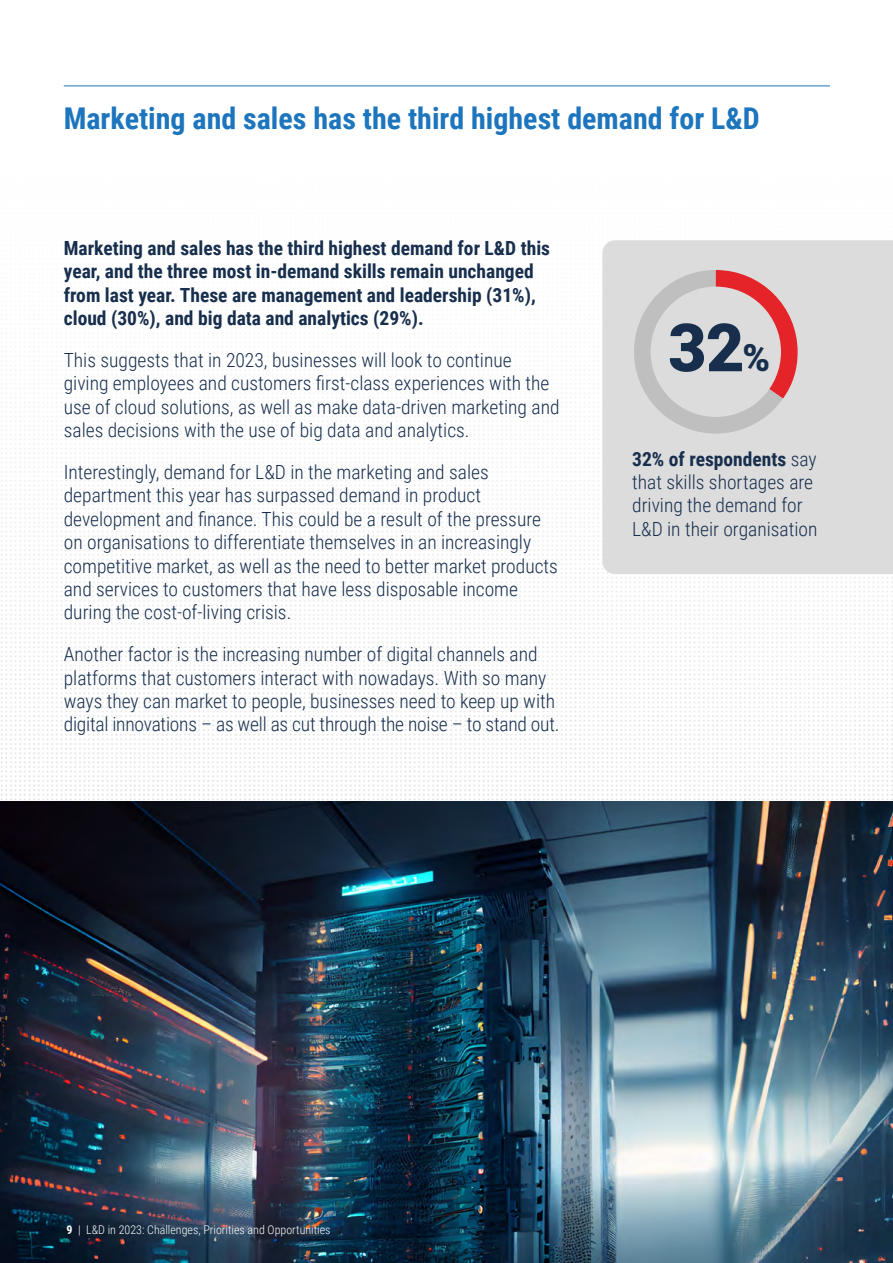
<style>
.page{position:relative;width:893px;height:1263px;background:#fff}
.page>*{position:absolute;margin:0;border:0;box-sizing:border-box;transform-origin:0 0}
.t1{font:900 66.6px "Roboto";color:#172e4d}
.t2{font:700 30px "Roboto Condensed";color:#1c75bd}
.t3{font:300 19.5px/23.4px "Roboto Condensed";color:#172e4d}
.t4{font:700 19.5px/23.4px "Roboto Condensed";color:#172e4d}
.t5{font:300 12px "Roboto Condensed";color:#fff}
.s1{font-size:37.35px}
.s2{font-weight:700}
</style>
<div class="page">
<img style="left:1px;top:365px;width:892px;height:435px">
<hr style="left:0;top:0;width:1px;height:1263px;background:#dbdbdb">
<svg style="left:0;top:240px;width:1px;height:294px"></svg>
<hr style="left:64px;top:86px;width:766px;height:1px;background:#1c75bd">
<img style="left:0;top:801px;width:893px;height:462px">
<div style="left:602px;top:240px;width:291px;height:334px;background:#dcdcdc"></div>
<svg style="left:632px;top:270px;width:166px;height:168px;background:#d3b0b1"></svg>
<div style="left:651px;top:287px;width:130px;height:130px;background:#dcdcdc;border-radius:50%"></div>
<h2 class="t2" style="left:64px;top:97px;width:698px">Marketing and sales has the third highest demand for L&amp;D</h2>
<p class="t4" style="left:64px;top:236px;width:488px">Marketing and sales has the third highest demand for L&amp;D this year, and the three most in-demand skills remain unchanged from last year. These are management and leadership (31%), cloud (30%), and big data and analytics (29%).</p>
<p class="t3" style="left:64px;top:348px;width:497px">This suggests that in 2023, businesses will look to continue giving employees and customers first-class experiences with the use of cloud solutions, as well as make data-driven marketing and sales decisions with the use of big data and analytics.</p>
<p class="t3" style="left:64px;top:460px;width:496px">Interestingly, demand for L&amp;D in the marketing and sales department this year has surpassed demand in product development and finance. This could be a result of the pressure on organisations to differentiate themselves in an increasingly competitive market, as well as the need to better market products and services to customers that have less disposable income during the cost-of-living crisis.</p>
<p class="t3" style="left:64px;top:642px;width:497px">Another factor is the increasing number of digital channels and platforms that customers interact with nowadays. With so many ways they can market to people, businesses need to keep up with digital innovations – as well as cut through the noise – to stand out.</p>
<h1 class="t1" style="left:667px;top:300px;width:104px">32<span class="s1">%</span></h1>
<p class="t3" style="left:632px;top:446px;width:187px"><span class="s2">32% of respondents</span> say that skills shortages are driving the demand for<br>L&amp;D in their organisation</p>
<p class="t5" style="left:67px;top:1221px;width:266px"><span class="s2">9</span> | L&amp;D in 2023: Challenges, Priorities and Opportunities</p>
</div>
